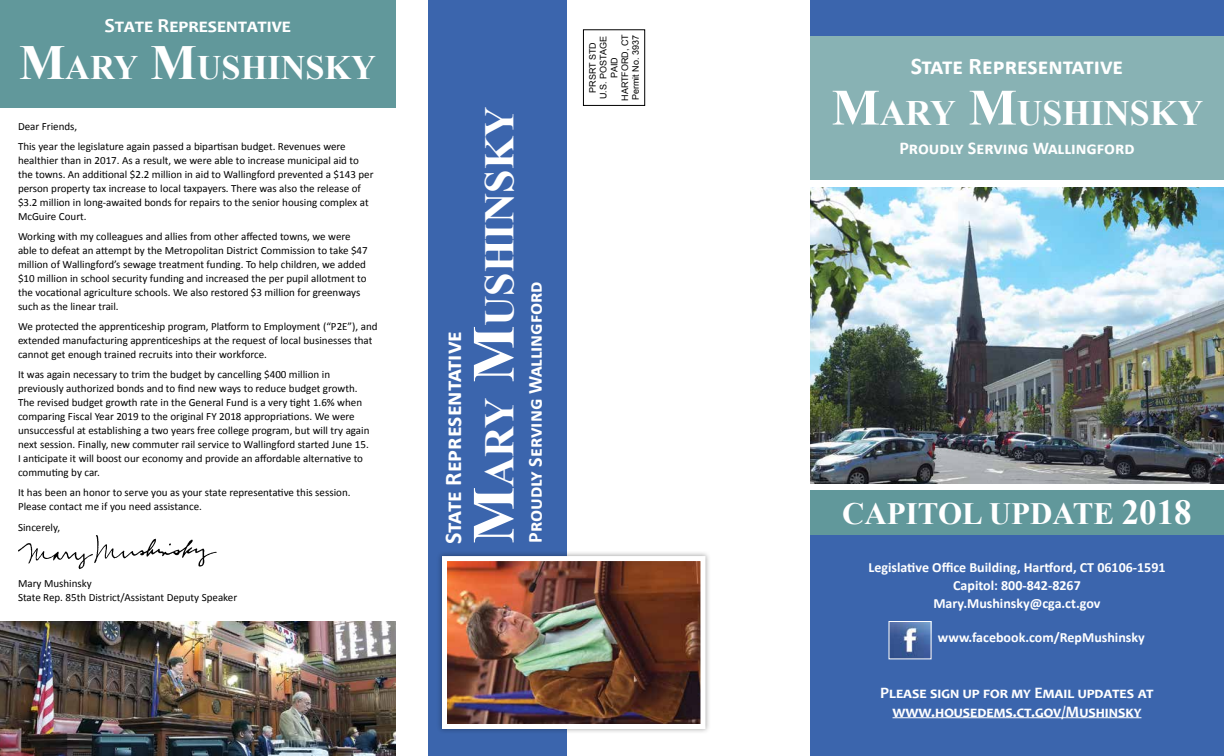
<style>
.page{position:relative;width:1224px;height:756px;background:#fff}
.page>*{position:absolute;margin:0;border:0;box-sizing:border-box;transform-origin:0 0}
.t1{font:700 42px "Times New Roman";color:#fff}
.t2{font:700 35.7px "Times New Roman";color:#fff}
.t3{font:700 34.3px "Times New Roman";color:#fff}
.t4{font:700 31px "Times New Roman";color:#fff}
.t5{font:700 24px "Calibri";color:#fff}
.t6{font:700 20px "Calibri";color:#fff}
.t7{font:700 20px "Candara";color:#fff}
.t8{font:700 18px "Calibri";color:#fff}
.t9{font:700 16px/19.2px "Candara";color:#fff;text-align:center}
.t10{font:700 14px/18px "Calibri";color:#fff;text-align:center}
.t11{font:11px/14px "Calibri";color:#000}
.t12{font:9px/10.8px "Arial";color:#000;text-align:center}
.s1{font-size:49px}
.s2{font-size:60px}
.s3{font-size:51px}
.s4{font-size:35px}
</style>
<div class="page">
<div style="left:428px;top:0;width:139px;height:756px;background:#3b65ad"></div>
<div style="left:583px;top:30px;width:62px;height:76px;border:1px solid #000"></div>
<div style="left:0;top:0;width:396px;height:108px;background:#61989b"></div>
<div style="left:810px;top:0;width:414px;height:180px;background:#88b2b4"></div>
<div style="left:436px;top:551px;width:275px;height:184px;background:#000;opacity:.35"></div>
<img style="left:448px;top:562px;width:251px;height:161px">
<div style="left:442px;top:556px;width:263px;height:173px;border:5px solid #fff"></div>
<img style="left:810px;top:187px;width:414px;height:297px">
<div style="left:810px;top:0;width:414px;height:36px;background:#3b65ad"></div>
<div style="left:810px;top:495px;width:414px;height:261px;background:#3b65ad"></div>
<img style="left:890px;top:623px;width:40px;height:34px">
<div style="left:888px;top:621px;width:44px;height:38px;border:1px solid #fff"></div>
<div style="left:810px;top:490px;width:414px;height:45px;background:#61989b"></div>
<hr style="left:893px;top:718px;width:248px;height:1px;background:#fff">
<img style="left:18px;top:535px;width:199px;height:35px">
<img style="left:0;top:621px;width:396px;height:135px">
<h3 class="t7" style="left:105px;top:13px;width:188px">State Representative</h3>
<h3 class="t3" style="left:19px;top:44px;width:358px"><span class="s1">M</span>ARY <span class="s1">M</span>USHINSKY</h3>
<p class="t11" style="left:18px;top:116px;width:329px;line-height:20px">Dear Friends,<br>This year the legislature again passed a bipartisan budget. Revenues were</p>
<p class="t11" style="left:18px;top:153px;width:357px">healthier than in 2017. As a result, we were able to increase municipal aid to the towns. An additional $2.2 million in aid to Wallingford prevented a $143 per person property tax increase to local taxpayers. There was also the release of $3.2 million in long-awaited bonds for repairs to the senior housing complex at McGuire Court.</p>
<p class="t11" style="left:18px;top:229px;width:351px">Working with my colleagues and allies from other affected towns, we were able to defeat an attempt by the Metropolitan District Commission to take $47 million of Wallingford’s sewage treatment funding. To help children, we added $10 million in school security funding and increased the per pupil allotment to the vocational agriculture schools. We also restored $3 million for greenways such as the linear trail.</p>
<p class="t11" style="left:18px;top:319px;width:361px">We protected the apprenticeship program, Platform to Employment (“P2E”), and extended manufacturing apprenticeships at the request of local businesses that cannot get enough trained recruits into their workforce.</p>
<p class="t11" style="left:18px;top:367px;width:353px">It was again necessary to trim the budget by cancelling $400 million in previously authorized bonds and to find new ways to reduce budget growth.<br>The revised budget growth rate in the General Fund is a very tight 1.6% when comparing Fiscal Year 2019 to the original FY 2018 appropriations. We were unsuccessful at establishing a two years free college program, but will try again next session. Finally, new commuter rail service to Wallingford started June 15.<br>I anticipate it will boost our economy and provide an affordable alternative to commuting by car.</p>
<p class="t11" style="left:18px;top:485px;width:334px">It has been an honor to serve you as your state representative this session.<br>Please contact me if you need assistance.</p>
<p class="t11" style="left:18px;top:520px;width:44px">Sincerely,</p>
<p class="t11" style="left:18px;top:577px;width:221px">Mary Mushinsky<br>State Rep. 85th District/Assistant Deputy Speaker</p>
<h3 class="t5" style="left:438px;top:544px;width:214px;rotate:-90deg">State Representative</h3>
<h1 class="t1" style="left:471px;top:544px;width:439px;rotate:-90deg"><span class="s2">M</span>ARY <span class="s2">M</span>USHINSKY</h1>
<h3 class="t6" style="left:522px;top:543px;width:263px;rotate:-90deg">Proudly Serving Wallingford</h3>
<p class="t12" style="left:587px;top:101px;width:68px;rotate:-90deg">PRSRT STD<br>U.S. POSTAGE<br>PAID<br>HARTFORD, CT<br>Permit No. 3937</p>
<h3 class="t5" style="left:911px;top:50px;width:214px">State Representative</h3>
<h2 class="t2" style="left:832px;top:88px;width:373px"><span class="s3">M</span>ARY <span class="s3">M</span>USHINSKY</h2>
<h3 class="t8" style="left:899px;top:136px;width:237px">Proudly Serving Wallingford</h3>
<h3 class="t4" style="left:842px;top:492px;width:351px">CAPITOL UPDATE <span class="s4">2018</span></h3>
<p class="t10" style="left:868px;top:558px;width:299px">Legislative Office Building, Hartford, CT 06106-1591<br>Capitol: 800-842-8267<br>Mary.Mushinsky@cga.ct.gov</p>
<p class="t10" style="left:938px;top:629px;width:208px">www.facebook.com/RepMushinsky</p>
<h3 class="t9" style="left:880px;top:683px;width:275px">Please sign up for my Email updates at www.housedems.ct.gov/Mushinsky</h3>
</div>
